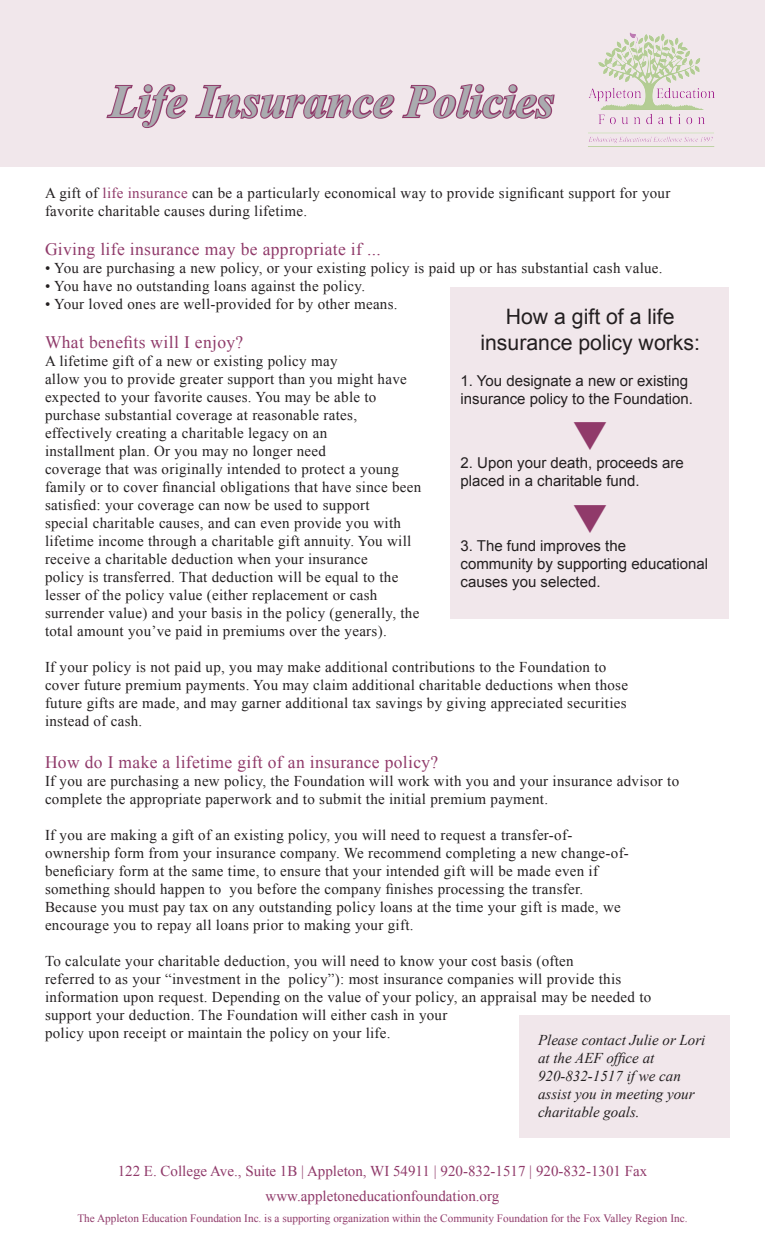
<style>
.page{position:relative;width:765px;height:1260px;background:#fff}
.page>*{position:absolute;margin:0;border:0;box-sizing:border-box;transform-origin:0 0}
.t1{font:italic 700 46.25px "Times New Roman";color:#aaabaf}
.t2{font:21.25px/25.5px "Arial";color:#231f20;text-align:center}
.t3{font:17.5px "Times New Roman";letter-spacing:.02em;color:#903a6a}
.t4{font:15px/18px "Times New Roman";letter-spacing:.02em;color:#231f20}
.t5{font:15px/18px "Arial";color:#231f20}
.t6{font:15px "Times New Roman";color:#903a6a}
.t7{font:italic 15px/18px "Times New Roman";color:#231f20}
.t8{font:11.25px "Times New Roman";color:#903a6a}
.s1{color:#903a6a}
</style>
<div class="page">
<div style="left:0;top:0;width:765px;height:167px;background:#f1e7eb"></div>
<img style="left:588px;top:32px;width:127px;height:115px">
<svg style="left:106px;top:84px;width:449px;height:44px"></svg>
<div style="left:450px;top:287px;width:279px;height:332px;background:#f1e7eb"></div>
<div style="left:519px;top:1015px;width:210px;height:124px;background:#f1e7eb"></div>
<p class="t1" style="left:110px;top:69px;width:446px">Life Insurance Policies</p>
<p class="t4" style="left:45px;top:184px;width:627px">A gift of <span class="s1">life insurance</span> can be a particularly economical way to provide significant support for your</p>
<p class="t4" style="left:45px;top:202px;width:264px">favorite charitable causes during lifetime.</p>
<p class="t3" style="left:45px;top:237px;width:337px">Giving life insurance may be appropriate if ...</p>
<p class="t4" style="left:45px;top:259px;width:619px">• You are purchasing a new policy, or your existing policy is paid up or has substantial cash value.</p>
<p class="t4" style="left:45px;top:277px;width:322px">• You have no outstanding loans against the policy.</p>
<p class="t4" style="left:45px;top:295px;width:354px">• Your loved ones are well-provided for by other means.</p>
<p class="t3" style="left:45px;top:330px;width:200px">What benefits will I enjoy?</p>
<p class="t4" style="left:45px;top:352px;width:378px">A lifetime gift of a new or existing policy may<br>allow you to provide greater support than you might have expected to your favorite causes. You may be able to purchase substantial coverage at reasonable rates, effectively creating a charitable legacy on an<br>installment plan. Or you may no longer need<br>coverage that was originally intended to protect a young family or to cover financial obligations that have since been satisfied: your coverage can now be used to support<br>special charitable causes, and can even provide you with lifetime income through a charitable gift annuity. You will receive a charitable deduction when your insurance<br>policy is transferred. That deduction will be equal to the lesser of the policy value (either replacement or cash surrender value) and your basis in the policy (generally, the total amount you’ve paid in premiums over the years).</p>
<p class="t4" style="left:45px;top:658px;width:585px">If your policy is not paid up, you may make additional contributions to the Foundation to cover future premium payments. You may claim additional charitable deductions when those future gifts are made, and may garner additional tax savings by giving appreciated securities instead of cash.</p>
<p class="t3" style="left:45px;top:750px;width:395px">How do I make a lifetime gift of an insurance policy?</p>
<p class="t4" style="left:45px;top:772px;width:636px">If you are purchasing a new policy, the Foundation will work with you and your insurance advisor to complete the appropriate paperwork and to submit the initial premium payment.</p>
<p class="t4" style="left:45px;top:826px;width:585px">If you are making a gift of an existing policy, you will need to request a transfer-of&shy;ownership form from your insurance company. We recommend completing a new change-of&shy;beneficiary form at the same time, to ensure that your intended gift will be made even if something should happen to you before the company finishes processing the transfer.<br>Because you must pay tax on any outstanding policy loans at the time your gift is made, we encourage you to repay all loans prior to making your gift.</p>
<p class="t4" style="left:45px;top:952px;width:608px">To calculate your charitable deduction, you will need to know your cost basis (often<br>referred to as your “investment in the policy”): most insurance companies will provide this information upon request. Depending on the value of your policy, an appraisal may be needed to support your deduction. The Foundation will either cash in your<br>policy upon receipt or maintain the policy on your life.</p>
<p class="t2" style="left:480px;top:304px;width:221px">How a gift of a life insurance policy works:</p>
<p class="t5" style="left:460px;top:372px;width:234px">1. You designate a new or existing insurance policy to the Foundation.</p>
<p class="t5" style="left:460px;top:454px;width:225px">2. Upon your death, proceeds are</p>
<p class="t5" style="left:460px;top:472px;width:181px">placed in a charitable fund.</p>
<p class="t5" style="left:460px;top:537px;width:167px">3. The fund improves the</p>
<p class="t5" style="left:460px;top:555px;width:249px">community by supporting educational causes you selected.</p>
<p class="t7" style="left:538px;top:1031px;width:169px">Please contact Julie or Lori at the AEF office at<br>920-832-1517 if we can assist you in meeting your charitable goals.</p>
<p class="t6" style="left:118px;top:1161px;width:531px">122 E. College Ave., Suite 1B | Appleton, WI 54911 | 920-832-1517 | 920-832-1301 Fax</p>
<p class="t6" style="left:266px;top:1186px;width:235px">www.appletoneducationfoundation.org</p>
<p class="t8" style="left:77px;top:1211px;width:612px">The Appleton Education Foundation Inc. is a supporting organization within the Community Foundation for the Fox Valley Region Inc.</p>
</div>
